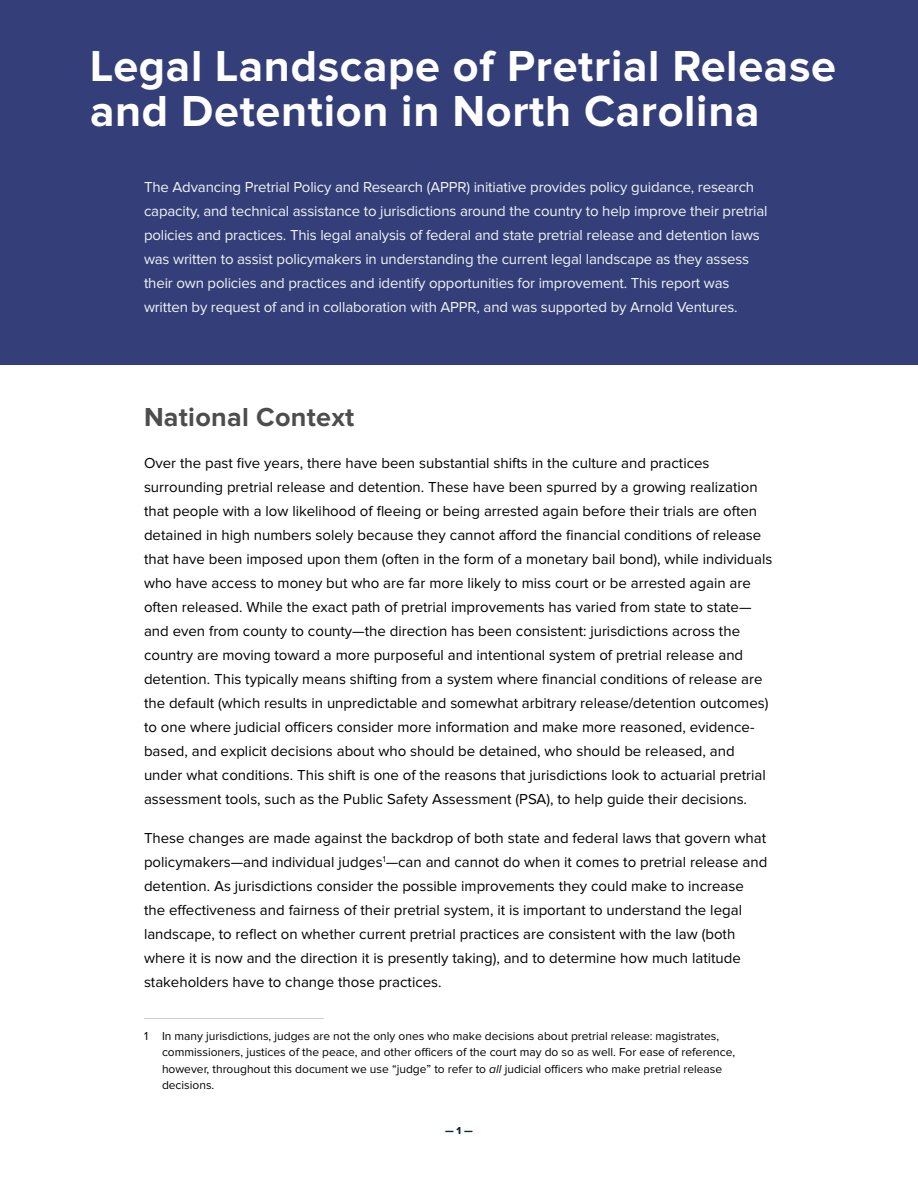
<style>
.page{position:relative;width:918px;height:1188px;background:#fff}
.page>*{position:absolute;margin:0;border:0;box-sizing:border-box;transform-origin:0 0}
.heading_1_Banner-NoT{font:700 45px/45px "Proxima Nova";letter-spacing:.015em;color:#fff}
.heading_1{font:700 27px "Proxima Nova";letter-spacing:.01em;color:#4d4d4d}
.t1{font:15px/24px "Proxima Nova";color:#000}
.Normal-White{font:15px/24px "Proxima Nova";letter-spacing:-.01em;color:#f1f3f4}
.FN{font:12px/16.5px "Proxima Nova";color:#000}
.t2{font:10.5px "Proxima Nova Extrabld";color:#062d3a}
.s1{font-style:italic}
</style>
<div class="page">
<div style="left:0;top:0;width:918px;height:364px;background:#343f79"></div>
<hr style="left:144px;top:1018px;width:180px;height:1px;background:#ccc">
<h1 class="heading_1_Banner-NoT" style="left:90px;top:45px;width:748px">Legal Landscape of Pretrial Release and Detention in North Carolina</h1>
<p class="Normal-White" style="left:144px;top:175px;width:625px">The Advancing Pretrial Policy and Research (APPR) initiative provides policy guidance, research capacity, and technical assistance to jurisdictions around the country to help improve their pretrial policies and practices. This legal analysis of federal and state pretrial release and detention laws was written to assist policymakers in understanding the current legal landscape as they assess their own policies and practices and identify opportunities for improvement. This report was written by request of and in collaboration with APPR, and was supported by Arnold Ventures.</p>
<h1 class="heading_1" style="left:144px;top:401px;width:212px">National Context</h1>
<p class="t1" style="left:144px;top:451px;width:630px">Over the past five years, there have been substantial shifts in the culture and practices surrounding pretrial release and detention. These have been spurred by a growing realization that people with a low likelihood of fleeing or being arrested again before their trials are often detained in high numbers solely because they cannot afford the financial conditions of release that have been imposed upon them (often in the form of a monetary bail bond), while individuals who have access to money but who are far more likely to miss court or be arrested again are often released. While the exact path of pretrial improvements has varied from state to state— and even from county to county—the direction has been consistent: jurisdictions across the country are moving toward a more purposeful and intentional system of pretrial release and detention. This typically means shifting from a system where financial conditions of release are the default (which results in unpredictable and somewhat arbitrary release/detention outcomes) to one where judicial officers consider more information and make more reasoned, evidence&shy;based, and explicit decisions about who should be detained, who should be released, and under what conditions. This shift is one of the reasons that jurisdictions look to actuarial pretrial assessment tools, such as the Public Safety Assessment (PSA), to help guide their decisions.</p>
<p class="t1" style="left:144px;top:826px;width:625px">These changes are made against the backdrop of both state and federal laws that govern what policymakers—and individual judges<sup>1</sup>—can and cannot do when it comes to pretrial release and detention. As jurisdictions consider the possible improvements they could make to increase the effectiveness and fairness of their pretrial system, it is important to understand the legal landscape, to reflect on whether current pretrial practices are consistent with the law (both where it is now and the direction it is presently taking), and to determine how much latitude stakeholders have to change those practices.</p>
<p class="FN" style="left:162px;top:1028px;width:575px;text-indent:-18px">1 In many jurisdictions, judges are not the only ones who make decisions about pretrial release: magistrates, commissioners, justices of the peace, and other officers of the court may do so as well. For ease of reference, however, throughout this document we use “judge” to refer to <span class="s1">all</span> judicial officers who make pretrial release decisions.</p>
<p class="t2" style="left:445px;top:1124px;width:29px">— 1 —</p>
</div>
